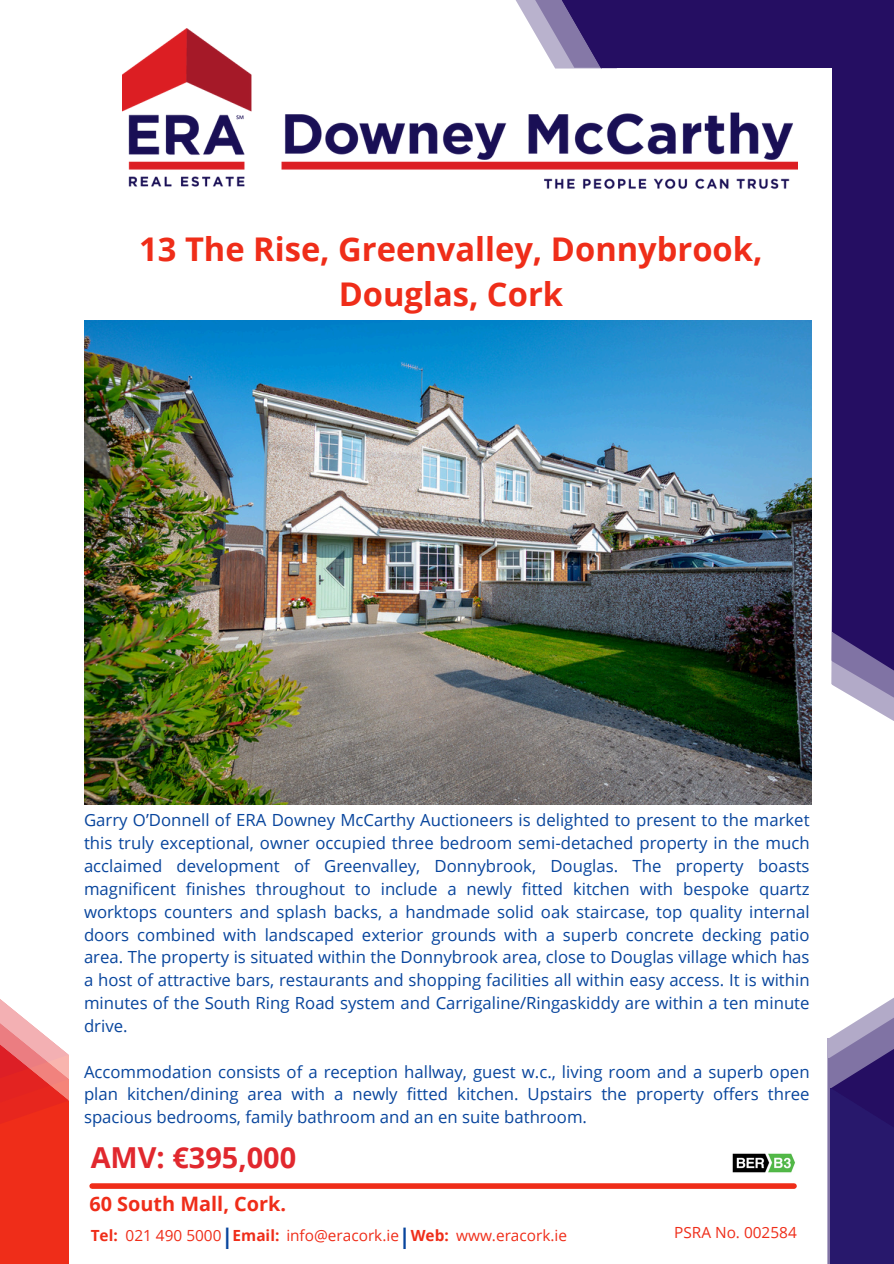
<style>
.page{position:relative;width:894px;height:1264px;background:#fff}
.page>*{position:absolute;margin:0;border:0;box-sizing:border-box;transform-origin:0 0}
.t1{font:700 32.7px/45px "Open Sans";color:#ef2d19;text-align:center}
.t2{font:700 28.8px "Open Sans";color:#e1282e}
.t3{font:700 21.3px "Open Sans";color:#08459d}
.t4{font:700 19.8px "Open Sans";color:#ef2d19}
.t5{font:16.8px/22.8px "Open Sans";color:#08459d;text-align:justify}
.t6{font:15.3px "Open Sans";color:#ef2d19}
.t7{font:700 15.3px "Open Sans";color:#ef2d19}
</style>
<div class="page">
<svg style="left:515px;top:0;width:13px;height:21px"></svg>
<svg style="left:528px;top:0;width:27px;height:29px"></svg>
<div style="left:602px;top:0;width:291px;height:68px;background:#250e62"></div>
<svg style="left:831px;top:585px;width:62px;height:136px"></svg>
<div style="left:832px;top:0;width:61px;height:631px;background:#250e62"></div>
<svg style="left:832px;top:631px;width:61px;height:60px;background:#6c5d95"></svg>
<div style="left:92px;top:1183px;width:701px;height:5px;background:#ef2d19"></div>
<svg style="left:555px;top:0;width:47px;height:29px"></svg>
<div style="left:0;top:1054px;width:68px;height:209px;background:#ef2d19"></div>
<svg style="left:0;top:999px;width:69px;height:155px"></svg>
<div style="left:826px;top:1038px;width:67px;height:225px;background:#b2aac8"></div>
<div style="left:828px;top:1058px;width:65px;height:205px;background:#28186c"></div>
<svg style="left:828px;top:998px;width:65px;height:142px"></svg>
<img style="left:123px;top:29px;width:673px;height:161px">
<img style="left:84px;top:320px;width:727px;height:484px">
<img style="left:732px;top:1153px;width:63px;height:20px">
<p class="t1" style="left:139px;top:226px;width:624px">13 The Rise, Greenvalley, Donnybrook,<br>Douglas, Cork</p>
<h2 class="t5" style="left:84px;top:808px;width:726px">Garry O’Donnell of ERA Downey McCarthy Auctioneers is delighted to present to the market this truly exceptional, owner occupied three bedroom semi-detached property in the much acclaimed development of Greenvalley, Donnybrook, Douglas. The property boasts magnificent finishes throughout to include a newly fitted kitchen with bespoke quartz worktops counters and splash backs, a handmade solid oak staircase, top quality internal doors combined with landscaped exterior grounds with a superb concrete decking patio area. The property is situated within the Donnybrook area, close to Douglas village which has a host of attractive bars, restaurants and shopping facilities all within easy access. It is within minutes of the South Ring Road system and Carrigaline/Ringaskiddy are within a ten minute drive.</h2>
<p class="t5" style="left:84px;top:1059px;width:726px">Accommodation consists of a reception hallway, guest w.c., living room and a superb open plan kitchen/dining area with a newly fitted kitchen. Upstairs the property offers three spacious bedrooms, family bathroom and an en suite bathroom.</p>
<p class="t2" style="left:91px;top:1137px;width:207px">AMV: €395,000</p>
<p class="t4" style="left:89px;top:1190px;width:198px">60 South Mall, Cork.</p>
<p class="t7" style="left:91px;top:1224px;width:29px">Tel:</p>
<h1 class="t6" style="left:126px;top:1224px;width:97px">021 490 5000</h1>
<p class="t3" style="left:221px;top:1220px;width:13px">|</p>
<p class="t7" style="left:232px;top:1224px;width:48px">Email:</p>
<p class="t6" style="left:286px;top:1224px;width:114px">info@eracork.ie</p>
<p class="t3" style="left:399px;top:1220px;width:13px">|</p>
<p class="t7" style="left:410px;top:1224px;width:40px">Web:</p>
<p class="t6" style="left:456px;top:1224px;width:112px">www.eracork.ie</p>
<p class="t6" style="left:674px;top:1221px;width:124px">PSRA No. 002584</p>
</div>
